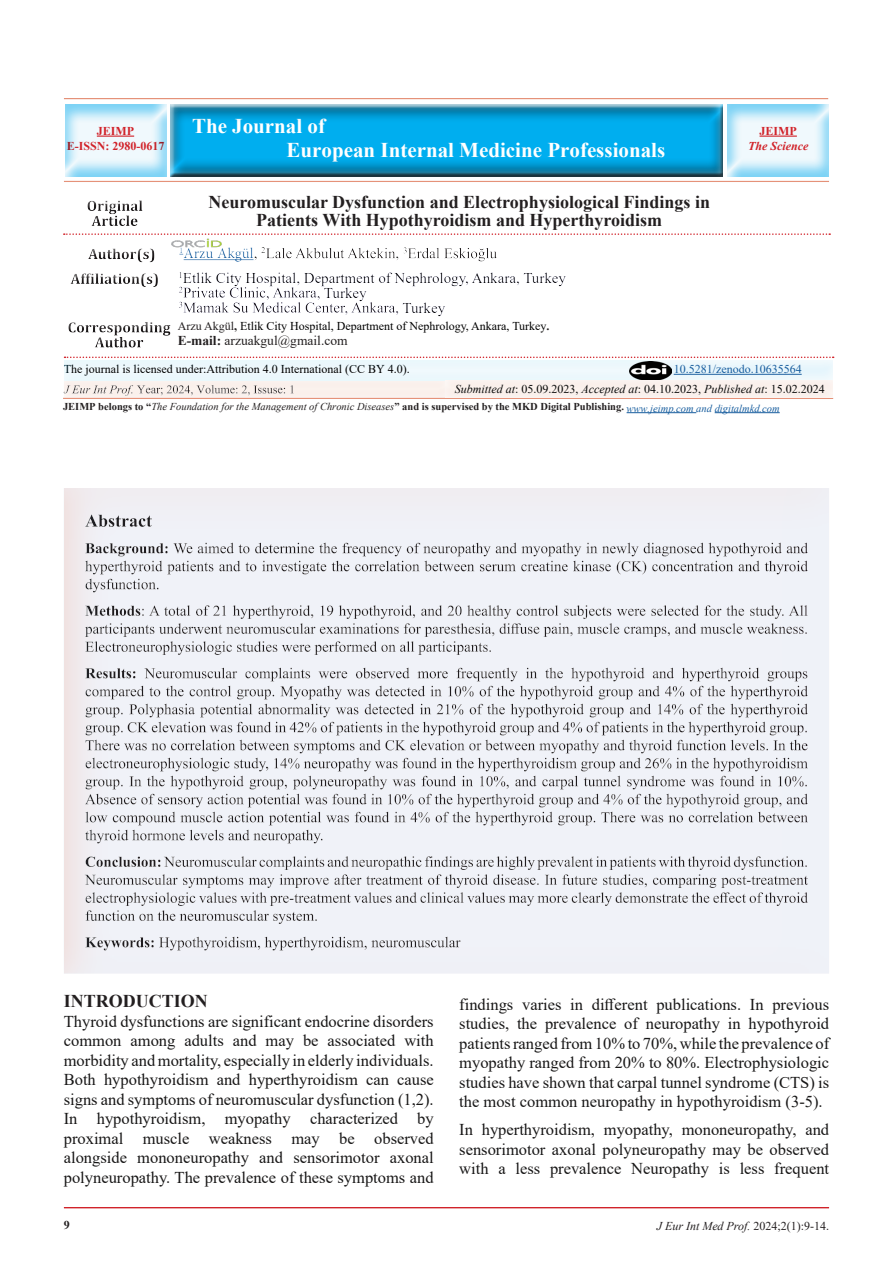
<style>
.page{position:relative;width:893px;height:1263px;background:#fff}
.page>*{position:absolute;margin:0;border:0;box-sizing:border-box;transform-origin:0 0}
.t1{font:700 21px/24px "Times New Roman";color:#fff}
.t2{font:700 18px/18px "Times New Roman";color:#231f20;text-align:center}
.t3{font:16.5px/19.5px "Times New Roman";color:#181717;text-align:justify}
.t4{font:15px "Times New Roman";color:#000}
.t5{font:15px "Minion Pro";color:#175d9e}
.t6{font:13.5px "Times New Roman";color:#231f20}
.t7{font:12px "Times New Roman";color:#000}
.t8{font:italic 12px "Times New Roman";color:#231f20}
.t9{font:700 12px/15px "Times New Roman";color:#d1232a;text-align:center}
.t10{font:12px "Times New Roman";color:#175d9e}
.t11{font:italic 700 12px "Times New Roman";color:#d1232a}
.t12{font:700 12px "Times New Roman";color:#231f20}
.t13{font:700 10.5px "Times New Roman";color:#231f20}
.s1{font-family:"Times New Roman";color:#000}
.s2{color:#231f20}
.s3{font-weight:700;color:#231f20}
.s4{font-weight:700}
.s5{font-style:italic}
.s6{font-weight:400;font-style:italic}
.s7{font-weight:400;font-style:italic;color:#175d9e}
.s8{font-style:normal}
</style>
<div class="page">
<hr style="left:62px;top:1204px;width:768px;height:4px;background:#231f20;opacity:.5">
<div style="left:57px;top:379px;width:391px;height:21px;background:#fff;opacity:.75"></div>
<div style="left:650px;top:353px;width:184px;height:30px;background:#fff;opacity:.75"></div>
<div style="left:170px;top:265px;width:413px;height:53px;background:#00f;opacity:.15"></div>
<div style="left:57px;top:360px;width:594px;height:22px;background:#ecf8fc"></div>
<hr style="left:627px;top:412px;width:69px;height:1px;background:#175d9e">
<hr style="left:715px;top:412px;width:65px;height:1px;background:#175d9e">
<hr style="left:62px;top:395px;width:773px;height:4px;background:#231f20;opacity:.5">
<img style="left:629px;top:361px;width:42px;height:18px">
<hr style="left:62px;top:178px;width:768px;height:4px;background:#231f20;opacity:.5">
<div style="left:79px;top:195px;width:74px;height:39px;background:#231f20;opacity:.75"></div>
<svg style="left:64px;top:233px;width:766px;height:2px"></svg>
<div style="left:81px;top:243px;width:84px;height:23px;background:#231f20;opacity:.75"></div>
<div style="left:49px;top:88px;width:133px;height:99px;background:#00aeef;opacity:.5"></div>
<div style="left:716px;top:88px;width:125px;height:99px;background:#00aeef;opacity:.5"></div>
<div style="left:171px;top:100px;width:553px;height:76px;background:#fff"></div>
<div style="left:171px;top:104px;width:553px;height:73px;background:#231f20;opacity:.75"></div>
<div style="left:62px;top:95px;width:767px;height:5px;background:#231f20;opacity:.5"></div>
<svg style="left:65px;top:357px;width:769px;height:1px"></svg>
<div style="left:170px;top:239px;width:341px;height:28px;background:#00aeef;opacity:.15"></div>
<div style="left:57px;top:267px;width:116px;height:24px;background:#fff"></div>
<div style="left:63px;top:268px;width:106px;height:23px;background:#231f20;opacity:.75"></div>
<div style="left:53px;top:316px;width:132px;height:41px;background:#fff"></div>
<div style="left:60px;top:317px;width:121px;height:40px;background:#231f20;opacity:.75"></div>
<div style="left:444px;top:379px;width:405px;height:21px;background:#fff;opacity:.75"></div>
<svg style="left:64px;top:488px;width:765px;height:486px;fill:#f0f2f8"></svg>
<p class="t1" style="left:287px;top:114px;width:380px;text-indent:-95px">The Journal of<br>European Internal Medicine Professionals</p>
<p class="t9" style="left:67px;top:123px;width:99px">JEIMP<br>E-ISSN: 2980-0617</p>
<p class="t9" style="left:759px;top:123px;width:39px">JEIMP</p>
<p class="t11" style="left:748px;top:137px;width:62px">The Science</p>
<p class="t2" style="left:208px;top:193px;width:503px">Neuromuscular Dysfunction and Electrophysiological Findings in<br>Patients With Hypothyroidism and Hyperthyroidism</p>
<p class="t5" style="left:179px;top:243px;width:88px"><sup>1</sup>Arzu Akgül<span class="s1">,</span> <sup>2</sup></p>
<p class="t4" style="left:396px;top:243px;width:5px">,</p>
<p class="t4" style="left:179px;top:267px;width:389px"><sup>1</sup>Etlik City Hospital, Department of Nephrology, Ankara, Turkey</p>
<p class="t4" style="left:324px;top:282px;width:44px">Turkey</p>
<p class="t4" style="left:402px;top:297px;width:44px">Turkey</p>
<p class="t7" style="left:178px;top:317px;width:373px"><span class="s2">Arzu Akgül</span><span class="s3">,</span> Etlik City Hospital, Department of Nephrology, Ankara, Turkey<span class="s3">.</span></p>
<p class="t6" style="left:178px;top:331px;width:171px"><span class="s4">E-mail:</span> arzuakgul@gmail.com</p>
<p class="t7" style="left:455px;top:381px;width:371px"><span class="s5">Submitted at</span>: 05.09.2023, <span class="s5">Accepted at</span>: 04.10.2023, <span class="s5">Published at</span>: 15.02.2024</p>
<p class="t7" style="left:64px;top:360px;width:347px">The journal is licensed under:Attribution 4.0 International (CC BY 4.0).</p>
<p class="t10" style="left:674px;top:360px;width:129px">10.5281/zenodo.10635564</p>
<p class="t13" style="left:63px;top:399px;width:718px">JEIMP belongs to “<span class="s6">The Foundation for the Management of Chronic Diseases</span>” and is supervised by the MKD Digital Publishing. <span class="s7">www.jeimp.com and digitalmkd.com</span></p>
<p class="t2" style="left:64px;top:992px;width:145px">INTRODUCTION</p>
<p class="t3" style="left:64px;top:1011px;width:371px">Thyroid dysfunctions are significant endocrine disorders common among adults and may be associated with morbidity and mortality, especially in elderly individuals.<br>Both hypothyroidism and hyperthyroidism can cause signs and symptoms of neuromuscular dysfunction (1,2).</p>
<p class="t3" style="left:64px;top:1108px;width:371px">In hypothyroidism, myopathy characterized by proximal muscle weakness may be observed alongside mononeuropathy and sensorimotor axonal polyneuropathy. The prevalence of these symptoms and</p>
<p class="t3" style="left:459px;top:994px;width:371px">findings varies in different publications. In previous studies, the prevalence of neuropathy in hypothyroid patients ranged from 10% to 70%, while the prevalence of myopathy ranged from 20% to 80%. Electrophysiologic studies have shown that carpal tunnel syndrome (CTS) is the most common neuropathy in hypothyroidism (3-5).</p>
<p class="t3" style="left:459px;top:1119px;width:371px">In hyperthyroidism, myopathy, mononeuropathy, and sensorimotor axonal polyneuropathy may be observed with a less prevalence Neuropathy is less frequent</p>
<p class="t12" style="left:64px;top:1216px;width:7px">9</p>
<p class="t8" style="left:657px;top:1217px;width:174px">J Eur Int Med Prof. <span class="s8">2024;2(1):9-14.</span></p>
</div>
